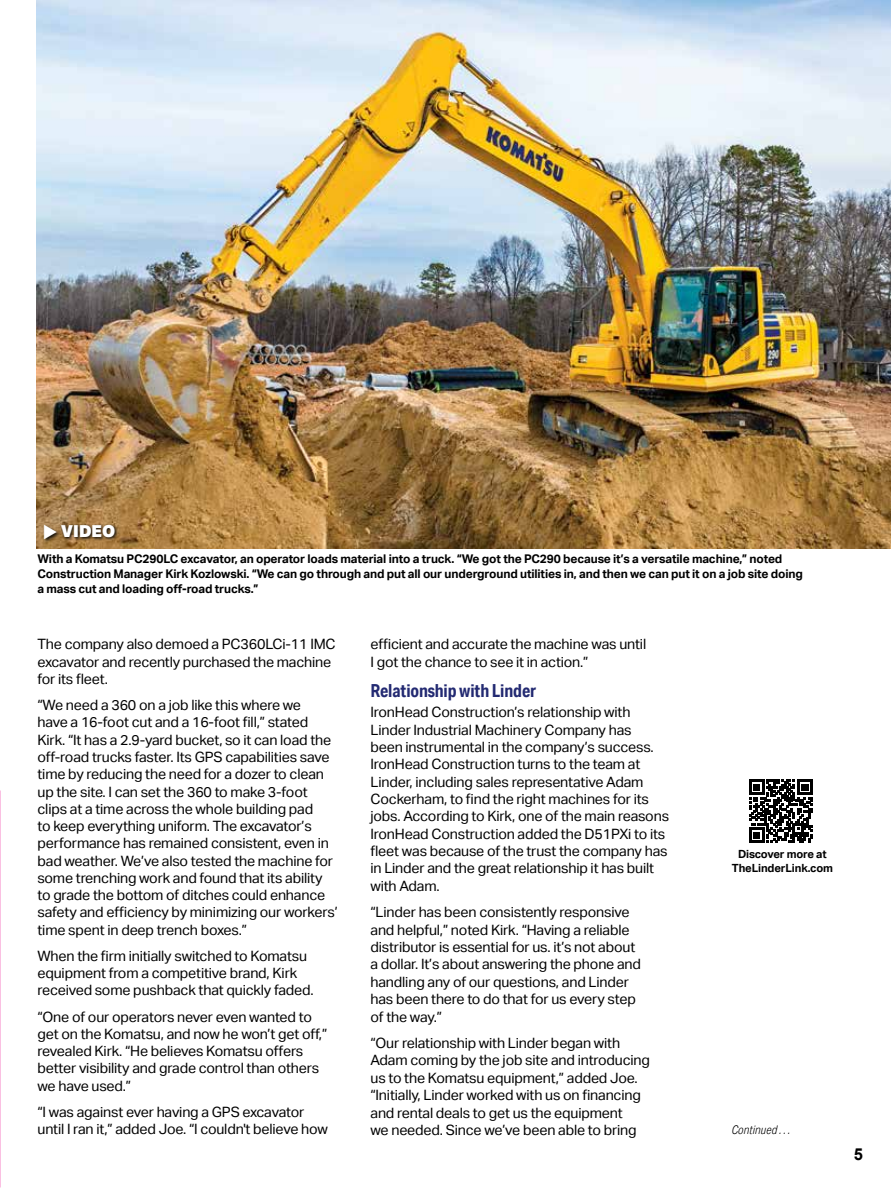
<style>
.page{position:relative;width:891px;height:1188px;background:#fff}
.page>*{position:absolute;margin:0;border:0;box-sizing:border-box;transform-origin:0 0}
.t1{font:700 18px "Aktiv Grotesk Cd";letter-spacing:-.01em;color:#232a72}
.t2{font:900 16.5px "Aktiv Grotesk";color:#fff}
.t3{font:700 16.5px "Arial";color:#000}
.t4{font:14.25px/17.4px "Aktiv Grotesk";letter-spacing:-.01em;color:#000}
.t5{font:700 12px/15px "Aktiv Grotesk";letter-spacing:-.01em;color:#000}
.t6{font:italic 300 12px "Aktiv Grotesk Cd";color:#000}
.t7{font:700 11.25px/14.2px "Aktiv Grotesk";letter-spacing:-.01em;color:#000;text-align:center}
</style>
<div class="page">
<img style="left:0;top:790px;width:1px;height:398px">
<img style="left:36px;top:0;width:855px;height:549px">
<svg style="left:749px;top:779px;width:63px;height:64px"></svg>
<div style="left:59px;top:523px;width:60px;height:18px;background:#000;opacity:.9"></div>
<div style="left:43px;top:524px;width:17px;height:20px;background:#000;opacity:.9"></div>
<svg style="left:44px;top:525px;width:13px;height:15px"></svg>
<p class="t2" style="left:61px;top:521px;width:56px">VIDEO</p>
<p class="t5" style="left:38px;top:552px;width:767px">With a Komatsu PC290LC excavator, an operator loads material into a truck. “We got the PC290 because it’s a versatile machine,” noted<br>Construction Manager Kirk Kozlowski. “We can go through and put all our underground utilities in, and then we can put it on a job site doing a mass cut and loading off-road trucks.”</p>
<p class="t4" style="left:38px;top:636px;width:300px">The company also demoed a PC360LCi-11 IMC excavator and recently purchased the machine for its fleet.</p>
<p class="t4" style="left:38px;top:697px;width:302px">“We need a 360 on a job like this where we<br>have a 16-foot cut and a 16-foot fill,” stated Kirk. “It has a 2.9-yard bucket, so it can load the off-road trucks faster. Its GPS capabilities save time by reducing the need for a dozer to clean up the site. I can set the 360 to make 3-foot clips at a time across the whole building pad<br>to keep everything uniform. The excavator’s performance has remained consistent, even in bad weather. We’ve also tested the machine for some trenching work and found that its ability to grade the bottom of ditches could enhance safety and efficiency by minimizing our workers’ time spent in deep trench boxes.”</p>
<p class="t4" style="left:38px;top:947px;width:278px">When the firm initially switched to Komatsu equipment from a competitive brand, Kirk received some pushback that quickly faded.</p>
<p class="t4" style="left:38px;top:1008px;width:291px">“One of our operators never even wanted to get on the Komatsu, and now he won’t get off,” revealed Kirk. “He believes Komatsu offers better visibility and grade control than others we have used.”</p>
<p class="t4" style="left:38px;top:1103px;width:292px">“I was against ever having a GPS excavator until I ran it,” added Joe. “I couldn't believe how</p>
<p class="t4" style="left:370px;top:636px;width:277px">efficient and accurate the machine was until<br>I got the chance to see it in action.”</p>
<p class="t1" style="left:370px;top:679px;width:167px">Relationship with Linder</p>
<p class="t4" style="left:370px;top:704px;width:300px">IronHead Construction’s relationship with Linder Industrial Machinery Company has<br>been instrumental in the company’s success.<br>IronHead Construction turns to the team at Linder, including sales representative Adam Cockerham, to find the right machines for its jobs. According to Kirk, one of the main reasons IronHead Construction added the D51PXi to its fleet was because of the trust the company has in Linder and the great relationship it has built with Adam.</p>
<p class="t4" style="left:370px;top:904px;width:272px">“Linder has been consistently responsive and helpful,” noted Kirk. “Having a reliable distributor is essential for us. it’s not about a dollar. It’s about answering the phone and handling any of our questions, and Linder has been there to do that for us every step of the way.”</p>
<p class="t4" style="left:370px;top:1034px;width:281px">“Our relationship with Linder began with Adam coming by the job site and introducing us to the Komatsu equipment,” added Joe. “Initially, Linder worked with us on financing and rental deals to get us the equipment<br>we needed. Since we’ve been able to bring</p>
<p class="t7" style="left:732px;top:847px;width:103px">Discover more at<br>TheLinderLink.com</p>
<p class="t6" style="left:732px;top:1122px;width:60px">Continued . . .</p>
<p class="t3" style="left:854px;top:1144px;width:11px">5</p>
</div>
